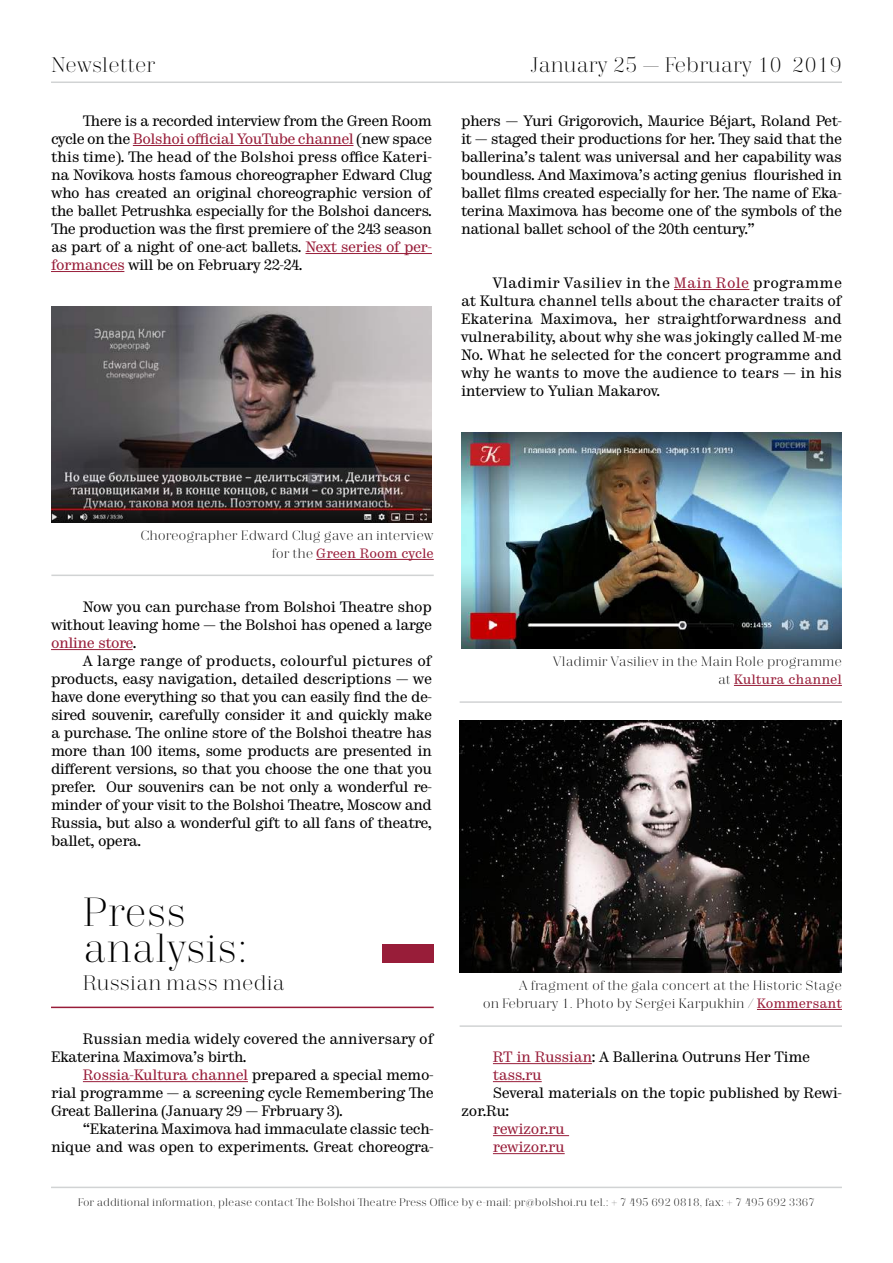
<style>
.page{position:relative;width:893px;height:1263px;background:#fff}
.page>*{position:absolute;margin:0;border:0;box-sizing:border-box;transform-origin:0 0}
.t1{font:300 40.5px/36px "Trivia Serif";color:#000}
.t2{font:300 21px "Trivia Serif";color:#000}
.t3{font:15px/18px "Trivia Serif 10 Demo";letter-spacing:-.035em;color:#000;text-align:justify}
.t4{font:15px/18px "Trivia Serif 10 Demo";letter-spacing:-.01em;color:#000}
.t5{font:15px/18px "Trivia Serif 10 Demo";letter-spacing:-.025em;color:#981d39}
.t6{font:300 13.5px/18px "Trivia Serif";color:#000;text-align:right}
.t7{font:13.5px "Trivia Serif 10 Demo";color:#981d39}
.t8{font:300 10.95px "Trivia Serif";color:#000}
.s1{color:#981d39}
.s2{font-family:"Trivia Serif";font-weight:300;color:#000}
.s3{font-family:"Trivia Serif 10 Demo";font-weight:400;color:#981d39}
</style>
<div class="page">
<hr style="left:51px;top:81px;width:791px;height:2px;background:#d1d3d4">
<hr style="left:51px;top:1187px;width:791px;height:1px;background:#d1d3d4">
<hr style="left:133px;top:145px;width:220px;height:1px;background:#981d39">
<hr style="left:305px;top:253px;width:127px;height:1px;background:#981d39">
<hr style="left:51px;top:271px;width:73px;height:1px;background:#981d39">
<img style="left:51px;top:306px;width:381px;height:216px">
<hr style="left:316px;top:559px;width:118px;height:1px;background:#981d39">
<hr style="left:734px;top:685px;width:108px;height:1px;background:#981d39">
<hr style="left:757px;top:1009px;width:85px;height:1px;background:#981d39">
<hr style="left:51px;top:574px;width:383px;height:2px;background:#d1d3d4">
<hr style="left:460px;top:701px;width:382px;height:2px;background:#d1d3d4">
<hr style="left:460px;top:1025px;width:382px;height:2px;background:#d1d3d4">
<hr style="left:51px;top:649px;width:82px;height:1px;background:#981d39">
<hr style="left:83px;top:1081px;width:165px;height:1px;background:#981d39">
<div style="left:383px;top:944px;width:51px;height:18px;background:#981d39"></div>
<hr style="left:51px;top:1007px;width:383px;height:1px;background:#981d39">
<hr style="left:674px;top:289px;width:75px;height:1px;background:#981d39">
<img style="left:461px;top:432px;width:381px;height:216px">
<hr style="left:493px;top:1063px;width:99px;height:1px;background:#981d39">
<hr style="left:493px;top:1081px;width:49px;height:1px;background:#981d39">
<hr style="left:493px;top:1135px;width:76px;height:1px;background:#981d39">
<hr style="left:493px;top:1153px;width:72px;height:1px;background:#981d39">
<img style="left:460px;top:720px;width:382px;height:252px">
<h2 class="t2" style="left:51px;top:54px;width:106px">Newsletter</h2>
<h2 class="t2" style="left:530px;top:54px;width:313px">January 25 — February 10 2019</h2>
<p class="t3" style="left:51px;top:113px;width:382px;text-indent:32px">There is a recorded interview from the Green Room cycle on the <span class="s1">Bolshoi official YouTube channel</span> (new space this time). The head of the Bolshoi press office Kateri&shy;na Novikova hosts famous choreographer Edward Clug who has created an original choreographic version of the ballet Petrushka especially for the Bolshoi dancers.<br>The production was the first premiere of the 243 season as part of a night of one-act ballets. <span class="s1">Next series of per&shy;formances</span> will be on February 22-24.</p>
<p class="t3" style="left:461px;top:113px;width:382px">phers — Yuri Grigorovich, Maurice Béjart, Roland Pet&shy;it — staged their productions for her. They said that the ballerina’s talent was universal and her capability was boundless. And Maximova’s acting genius flourished in ballet films created especially for her. The name of Eka&shy;terina Maximova has become one of the symbols of the national ballet school of the 20th century.”</p>
<p class="t3" style="left:461px;top:275px;width:382px;text-indent:32px">Vladimir Vasiliev in the <span class="s1">Main Role</span> programme at Kultura channel tells about the character traits of Ekaterina Maximova, her straightforwardness and vulnerability, about why she was jokingly called M-me No. What he selected for the concert programme and why he wants to move the audience to tears — in his interview to Yulian Makarov.</p>
<p class="t6" style="left:140px;top:527px;width:295px">Choreographer Edward Clug gave an interview</p>
<p class="t7" style="left:272px;top:545px;width:163px"><span class="s2">for the</span> Green Room cycle</p>
<p class="t3" style="left:51px;top:599px;width:382px;text-indent:32px">Now you can purchase from Bolshoi Theatre shop without leaving home — the Bolshoi has opened a large <span class="s1">online store</span>.</p>
<p class="t3" style="left:51px;top:653px;width:382px;text-indent:32px">A large range of products, colourful pictures of products, easy navigation, detailed descriptions — we have done everything so that you can easily find the de&shy;sired souvenir, carefully consider it and quickly make a purchase. The online store of the Bolshoi theatre has more than 100 items, some products are presented in different versions, so that you choose the one that you prefer. Our souvenirs can be not only a wonderful re&shy;minder of your visit to the Bolshoi Theatre, Moscow and Russia, but also a wonderful gift to all fans of theatre, ballet, opera.</p>
<h1 class="t1" style="left:83px;top:895px;width:166px">Press analysis:</h1>
<h2 class="t2" style="left:83px;top:972px;width:204px">Russian mass media</h2>
<p class="t4" style="left:51px;top:1031px;width:384px;text-indent:32px">Russian media widely covered the anniversary of<br>Ekaterina Maximova’s birth.</p>
<p class="t3" style="left:51px;top:1067px;width:384px;text-indent:32px"><span class="s1">Rossia-Kultura channel</span> prepared a special memo&shy;rial programme — a screening cycle Remembering The Great Ballerina (January 29 — Frbruary 3).</p>
<p class="t3" style="left:51px;top:1121px;width:384px;text-align:right">“Ekaterina Maximova had immaculate classic tech&shy;nique and was open to experiments. Great choreogra-</p>
<p class="t6" style="left:553px;top:653px;width:291px">Vladimir Vasiliev in the Main Role programme</p>
<p class="t7" style="left:718px;top:671px;width:125px"><span class="s2">at</span> Kultura channel</p>
<p class="t6" style="left:483px;top:977px;width:361px">A fragment of the gala concert at the Historic Stage<br>on February 1. Photo by Sergei Karpukhin / <span class="s3">Kommersant</span></p>
<p class="t3" style="left:493px;top:1049px;width:319px"><span class="s1">RT in Russian</span>: A Ballerina Outruns Her Time <span class="s1">tass.ru</span></p>
<p class="t3" style="left:461px;top:1085px;width:382px;text-indent:32px">Several materials on the topic published by Rewi&shy;zor.Ru:</p>
<p class="t5" style="left:493px;top:1121px;width:73px">rewizor.ru rewizor.ru</p>
<p class="t8" style="left:78px;top:1196px;width:739px">For additional information, please contact The Bolshoi Theatre Press Office by e-mail: pr@bolshoi.ru tel.: + 7 495 692 0818, fax: + 7 495 692 3367</p>
</div>
